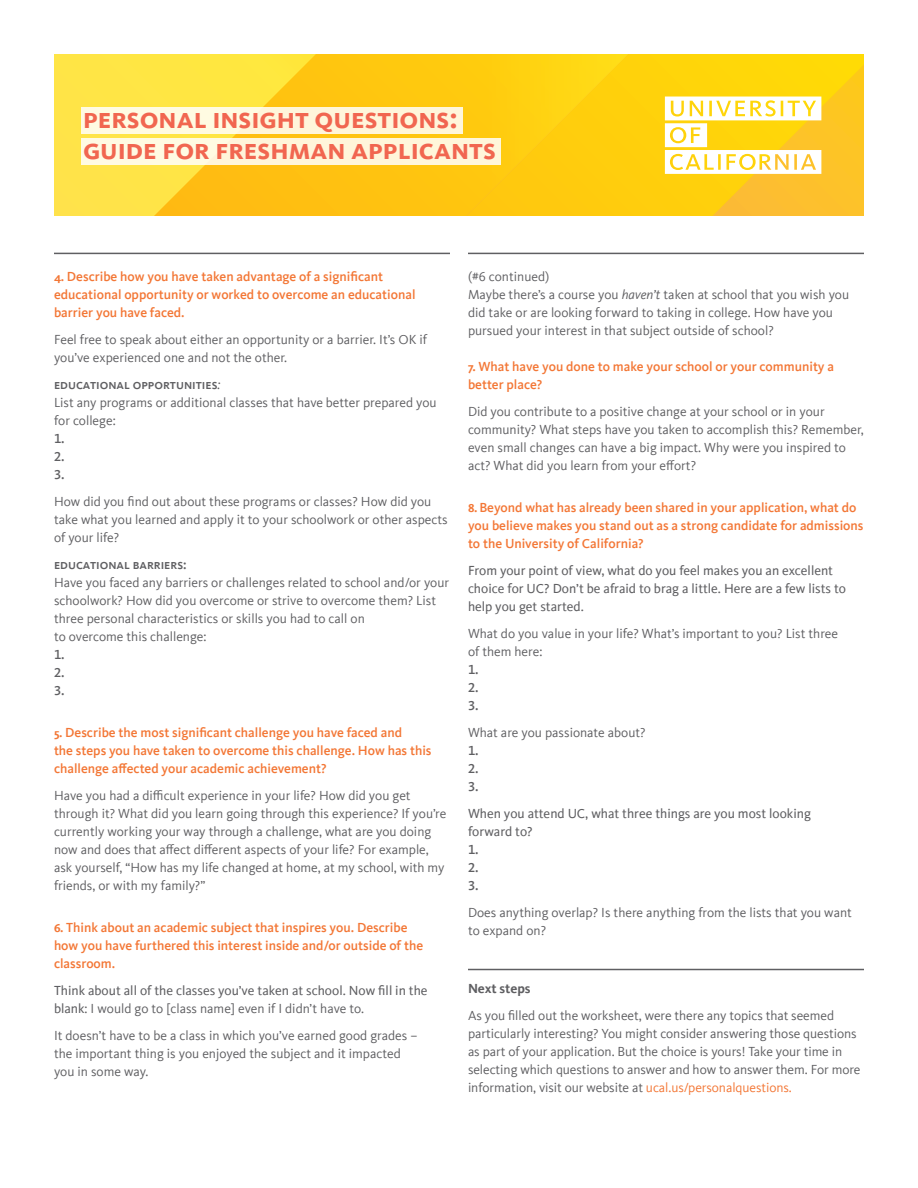
<style>
.page{position:relative;width:918px;height:1188px;background:#fff}
.page>*{position:absolute;margin:0;border:0;box-sizing:border-box;transform-origin:0 0}
.t1{font:700 29.1px/31px "Kievit Sc Offc Pro";color:#f16650}
.Section_Hed_with_Rul{font:13.5px/18px "Kievit Offc Pro";color:#5f5f62}
.t2{font:500 13.5px/18px "Kievit Offc Pro";color:#f37736}
.t3{font:13.5px/18px "Kievit Offc Pro";color:#5f5f62}
.t4{font:700 13.5px "Kievit Offc Pro";color:#5f5f62}
.s1{font-family:"Kievit Sc Offc Pro";font-weight:700;font-size:12px}
.s2{font-family:"Kievit Sc Offc Pro";font-weight:500}
.s3{font-style:italic}
.s4{font-weight:500}
.s5{font-style:inherit}
.s6{color:#f37736}
</style>
<div class="page">
<hr style="left:54px;top:253px;width:396px;height:1px;background:#5f5f62">
<hr style="left:468px;top:253px;width:396px;height:1px;background:#5f5f62">
<hr style="left:468px;top:969px;width:396px;height:1px;background:#5f5f62">
<svg style="left:54px;top:54px;width:810px;height:162px"></svg>
<svg style="left:665px;top:97px;width:156px;height:77px"></svg>
<div style="left:742px;top:156px;width:11px;height:12px;background:#fff;border-radius:50%"></div>
<div style="left:81px;top:107px;width:382px;height:27px;background:#fff6da"></div>
<div style="left:81px;top:138px;width:420px;height:27px;background:#fff6da"></div>
<p class="t1" style="left:83px;top:103px;width:414px">personal insight questions: guide for freshman applicants</p>
<p class="t2" style="left:54px;top:268px;width:363px"><span class="s1">4.</span> Describe how you have taken advantage of a significant educational opportunity or worked to overcome an educational barrier you have faced.</p>
<p class="Section_Hed_with_Rul" style="left:54px;top:331px;width:375px">Feel free to speak about either an opportunity or a barrier. It’s OK if you’ve experienced one and not the other.</p>
<p class="Section_Hed_with_Rul" style="left:54px;top:376px;width:384px"><span class="s2">educational opportunities</span><span class="s3">:<br></span>List any programs or additional classes that have better prepared you for college:<br><span class="s4">1.<br>2.<br>3.</span></p>
<p class="Section_Hed_with_Rul" style="left:54px;top:493px;width:395px">How did you find out about these programs or classes? How did you take what you learned and apply it to your schoolwork or other aspects of your life?</p>
<p class="Section_Hed_with_Rul" style="left:54px;top:556px;width:397px"><span class="s2">educational barriers:<br></span>Have you faced any barriers or challenges related to school and/or your schoolwork? How did you overcome or strive to overcome them? List three personal characteristics or skills you had to call on<br>to overcome this challenge:<br><span class="s4">1.<br>2.<br>3.</span></p>
<p class="t2" style="left:54px;top:724px;width:379px"><span class="s1">5.</span> Describe the most significant challenge you have faced and<br>the steps you have taken to overcome this challenge. How has this challenge affected your academic achievement?</p>
<p class="Section_Hed_with_Rul" style="left:54px;top:787px;width:394px">Have you had a difficult experience in your life? How did you get through it? What did you learn going through this experience? If you’re currently working your way through a challenge, what are you doing now and does that affect different aspects of your life? For example, ask yourself, “How has my life changed at home, at my school, with my friends, or with my family?”</p>
<p class="t2" style="left:54px;top:919px;width:371px"><span class="s1">6.</span> Think about an academic subject that inspires you. Describe how you have furthered this interest inside and/or outside of the classroom.</p>
<p class="t3" style="left:54px;top:982px;width:375px">Think about all of the classes you’ve taken at school. Now fill in the blank<span class="s5">: I would go to [class name] even if I didn’t have to.</span></p>
<p class="Section_Hed_with_Rul" style="left:54px;top:1027px;width:365px">It doesn’t have to be a class in which you’ve earned good grades – the important thing is you enjoyed the subject and it impacted you in some way.</p>
<p class="Section_Hed_with_Rul" style="left:468px;top:268px;width:83px">(#6 continued)</p>
<p class="Section_Hed_with_Rul" style="left:468px;top:286px;width:383px">Maybe there’s a course you <span class="s3">haven’t</span> taken at school that you wish you did take or are looking forward to taking in college. How have you pursued your interest in that subject outside of school?</p>
<p class="t2" style="left:468px;top:358px;width:368px"><span class="s1">7.</span> What have you done to make your school or your community a better place?</p>
<p class="Section_Hed_with_Rul" style="left:468px;top:403px;width:397px">Did you contribute to a positive change at your school or in your community? What steps have you taken to accomplish this? Remember, even small changes can have a big impact. Why were you inspired to act? What did you learn from your effort?</p>
<p class="t2" style="left:468px;top:499px;width:397px"><span class="s1">8.</span> Beyond what has already been shared in your application, what do you believe makes you stand out as a strong candidate for admissions to the University of California?</p>
<p class="t3" style="left:468px;top:562px;width:380px">From your point of view, what do you feel makes you an excellent choice for UC? Don’t be afraid to brag a little. Here are a few lists to help you get started.</p>
<p class="Section_Hed_with_Rul" style="left:468px;top:625px;width:372px">What do you value in your life? What’s important to you? List three of them here:<br><span class="s4">1.<br>2.<br>3.</span></p>
<p class="Section_Hed_with_Rul" style="left:468px;top:724px;width:179px">What are you passionate about?<br><span class="s4">1.<br>2.<br>3.</span></p>
<p class="t3" style="left:468px;top:805px;width:344px">When you attend UC, what three things are you most looking forward to?<br><span class="s4">1.<br>2.<br>3.</span></p>
<p class="Section_Hed_with_Rul" style="left:468px;top:904px;width:385px">Does anything overlap? Is there anything from the lists that you want to expand on?</p>
<p class="t4" style="left:468px;top:980px;width:64px">Next steps</p>
<p class="Section_Hed_with_Rul" style="left:468px;top:1006px;width:394px">As you filled out the worksheet, were there any topics that seemed particularly interesting? You might consider answering those questions as part of your application. But the choice is yours! Take your time in selecting which questions to answer and how to answer them. For more information, visit our website at <span class="s6">ucal.us/personalquestions.</span></p>
</div>
